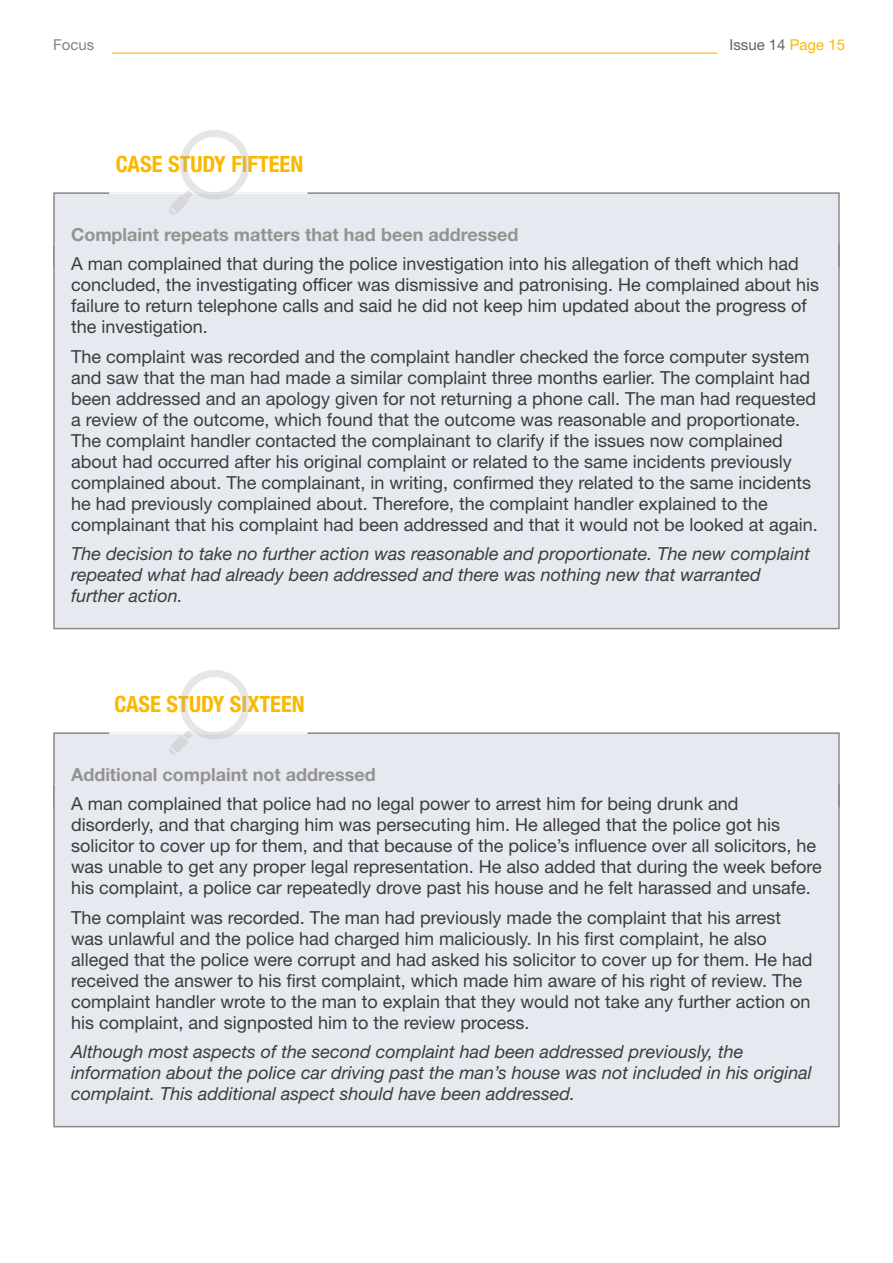
<style>
.page{position:relative;width:893px;height:1263px;background:#fff}
.page>*{position:absolute;margin:0;border:0;box-sizing:border-box;transform-origin:0 0}
.t1{font:700 condensed 22.5px "Helvetica Neue LT Std";color:#fbb800}
.t2{font:18px/21px "Helvetica Neue LT Std";color:#3c3c3b}
.t3{font:italic 18px/21px "Helvetica Neue LT Std";color:#3c3c3b}
.t4{font:700 18px "Helvetica Neue LT Std";color:#929391}
.t5{font:15px "Helvetica Neue LT Std";color:#60625f}
.t6{font:15px "Helvetica Neue LT Std";color:#83827f}
.s1{color:#fbb800}
</style>
<div class="page">
<hr style="left:112px;top:53px;width:605px;height:1px;background:#fbb800">
<div style="left:55px;top:194px;width:783px;height:73px;background:#e7e9f0"></div>
<div style="left:53px;top:192px;width:787px;height:76px;border:2px solid #878987"></div>
<hr style="left:109px;top:192px;width:198px;height:2px;background:#fff">
<div style="left:55px;top:244px;width:783px;height:384px;background:#e7e9f0"></div>
<div style="left:53px;top:244px;width:787px;height:385px;border:2px solid #878987"></div>
<div style="left:55px;top:734px;width:783px;height:73px;background:#e7e9f0"></div>
<div style="left:53px;top:732px;width:787px;height:76px;border:2px solid #878987"></div>
<hr style="left:109px;top:732px;width:198px;height:2px;background:#fff">
<div style="left:55px;top:784px;width:783px;height:342px;background:#e7e9f0"></div>
<div style="left:53px;top:784px;width:787px;height:343px;border:2px solid #878987"></div>
<svg style="left:168px;top:130px;width:85px;height:85px"></svg>
<svg style="left:168px;top:670px;width:85px;height:85px"></svg>
<p class="t6" style="left:53px;top:36px;width:43px">Focus</p>
<p class="t5" style="left:729px;top:36px;width:117px">Issue 14 <span class="s1">Page 15</span></p>
<p class="t1" style="left:116px;top:151px;width:189px">CASE STUDY FIFTEEN</p>
<p class="t4" style="left:71px;top:223px;width:449px">Complaint repeats matters that had been addressed</p>
<p class="t2" style="left:71px;top:253px;width:750px">A man complained that during the police investigation into his allegation of theft which had concluded, the investigating officer was dismissive and patronising. He complained about his failure to return telephone calls and said he did not keep him updated about the progress of the investigation.</p>
<p class="t2" style="left:71px;top:345px;width:748px">The complaint was recorded and the complaint handler checked the force computer system and saw that the man had made a similar complaint three months earlier. The complaint had been addressed and an apology given for not returning a phone call. The man had requested a review of the outcome, which found that the outcome was reasonable and proportionate.<br>The complaint handler contacted the complainant to clarify if the issues now complained about had occurred after his original complaint or related to the same incidents previously complained about. The complainant, in writing, confirmed they related to the same incidents he had previously complained about. Therefore, the complaint handler explained to the complainant that his complaint had been addressed and that it would not be looked at again.</p>
<p class="t3" style="left:71px;top:543px;width:740px">The decision to take no further action was reasonable and proportionate. The new complaint repeated what had already been addressed and there was nothing new that warranted further action.</p>
<p class="t1" style="left:114px;top:691px;width:192px">CASE STUDY SIXTEEN</p>
<p class="t4" style="left:71px;top:763px;width:306px">Additional complaint not addressed</p>
<p class="t2" style="left:71px;top:793px;width:752px">A man complained that police had no legal power to arrest him for being drunk and disorderly, and that charging him was persecuting him. He alleged that the police got his solicitor to cover up for them, and that because of the police’s influence over all solicitors, he was unable to get any proper legal representation. He also added that during the week before his complaint, a police car repeatedly drove past his house and he felt harassed and unsafe.</p>
<p class="t2" style="left:71px;top:906px;width:743px">The complaint was recorded. The man had previously made the complaint that his arrest was unlawful and the police had charged him maliciously. In his first complaint, he also alleged that the police were corrupt and had asked his solicitor to cover up for them. He had received the answer to his first complaint, which made him aware of his right of review. The complaint handler wrote to the man to explain that they would not take any further action on his complaint, and signposted him to the review process.</p>
<p class="t3" style="left:71px;top:1041px;width:742px">Although most aspects of the second complaint had been addressed previously, the information about the police car driving past the man’s house was not included in his original complaint. This additional aspect should have been addressed.</p>
</div>
